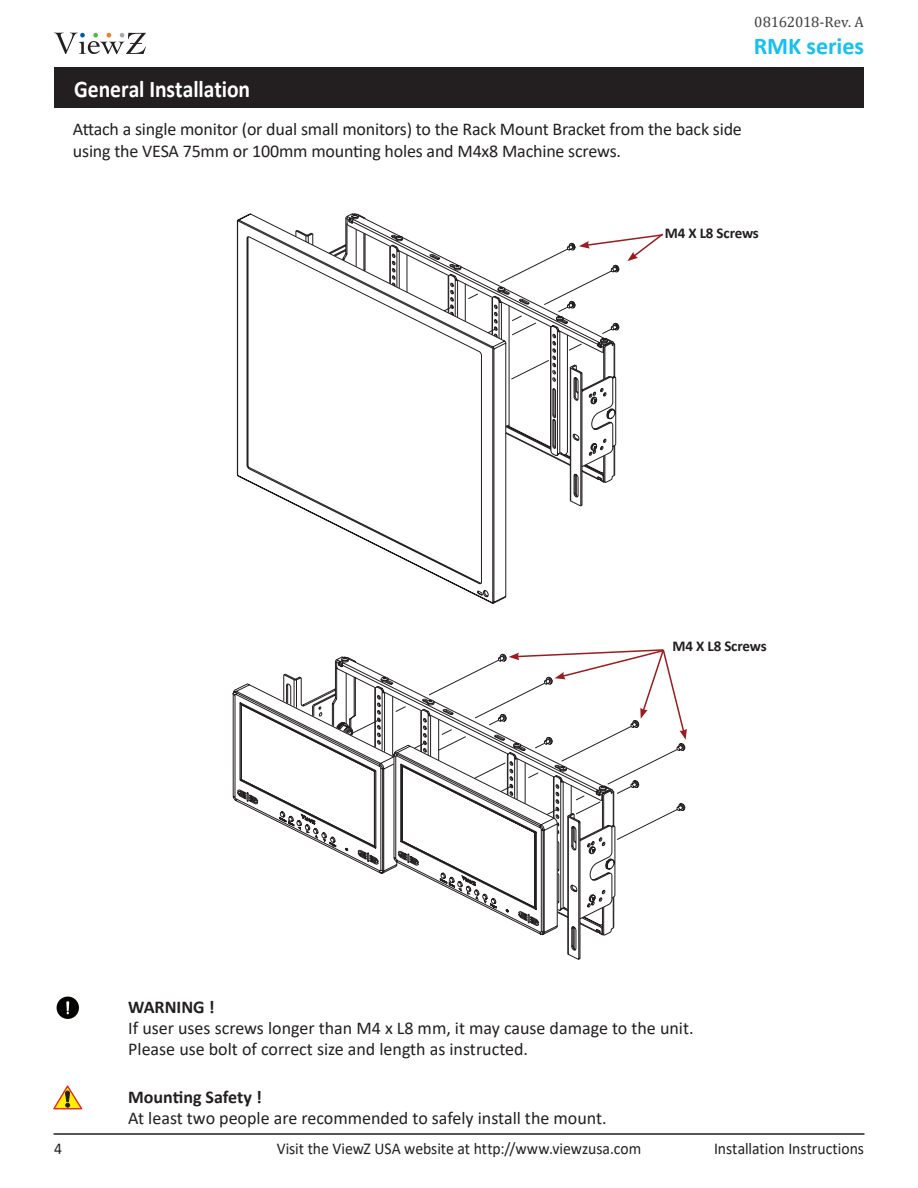
<style>
.page{position:relative;width:918px;height:1188px;background:#fff}
.page>*{position:absolute;margin:0;border:0;box-sizing:border-box;transform-origin:0 0}
.Body_withoutBullet{font:700 24px "Calibri";letter-spacing:-.005em;color:#fff;scale:.9 1}
.t1{font:700 24px "Calibri";letter-spacing:-.005em;color:#15c0f2}
.Body_Rgular_11pt{font:18px "Calibri";color:#231f20}
.Body_Regular_10pt{font:18px "Calibri";letter-spacing:-.01em;color:#231f20}
.Body_Rgular_11pt-2{font:700 18px "Calibri";color:#231f20}
.t2{font:16.5px "Calibri";color:#231f20;scale:.95 1}
.Body_Regular_10pt-2{font:700 15px "Calibri";letter-spacing:-.01em;color:#231f20}
.t3{font:15px "Cambria";letter-spacing:-.01em;color:#404042}
</style>
<div class="page">
<hr style="left:54px;top:1133px;width:810px;height:2px;background:#231f20">
<svg style="left:237px;top:213px;width:383px;height:391px"></svg>
<svg style="left:232px;top:659px;width:161px;height:215px"></svg>
<svg style="left:282px;top:815px;width:54px;height:28px"></svg>
<svg style="left:54px;top:33px;width:92px;height:21px"></svg>
<div style="left:54px;top:68px;width:810px;height:40px;background:#231f20"></div>
<svg style="left:579px;top:232px;width:84px;height:29px"></svg>
<svg style="left:393px;top:649px;width:294px;height:287px"></svg>
<div style="left:57px;top:997px;width:22px;height:22px;background:#040503;border-radius:50%"></div>
<svg style="left:66px;top:1001px;width:3px;height:13px"></svg>
<svg style="left:53px;top:1085px;width:30px;height:25px"></svg>
<p class="t3" style="left:754px;top:13px;width:111px">08162018-Rev. A</p>
<p class="Body_withoutBullet" style="left:74px;top:72px;width:197px">General Installation</p>
<p class="Body_Regular_10pt" style="left:73px;top:117px;width:671px">Attach a single monitor (or dual small monitors) to the Rack Mount Bracket from the back side</p>
<p class="Body_Regular_10pt" style="left:73px;top:138px;width:550px">using the VESA 75mm or 100mm mounting holes and M4x8 Machine screws.</p>
<h1 class="t1" style="left:754px;top:29px;width:112px">RMK series</h1>
<p class="Body_Regular_10pt-2" style="left:665px;top:222px;width:96px">M4 X L8 Screws</p>
<p class="Body_Regular_10pt-2" style="left:672px;top:636px;width:96px">M4 X L8 Screws</p>
<p class="Body_Rgular_11pt-2" style="left:128px;top:994px;width:88px">WARNING !</p>
<p class="Body_Rgular_11pt" style="left:128px;top:1015px;width:567px">If user uses screws longer than M4 x L8 mm, it may cause damage to the unit.</p>
<p class="Body_Rgular_11pt" style="left:128px;top:1036px;width:401px">Please use bolt of correct size and length as instructed.</p>
<p class="Body_Rgular_11pt-2" style="left:128px;top:1084px;width:135px">Mounting Safety !</p>
<p class="Body_Rgular_11pt" style="left:128px;top:1105px;width:480px">At least two people are recommended to safely install the mount.</p>
<p class="t2" style="left:54px;top:1137px;width:10px">4</p>
<p class="t2" style="left:277px;top:1137px;width:385px">Visit the ViewZ USA website at http://www.viewzusa.com</p>
<p class="t2" style="left:714px;top:1137px;width:159px">Installation Instructions</p>
</div>
